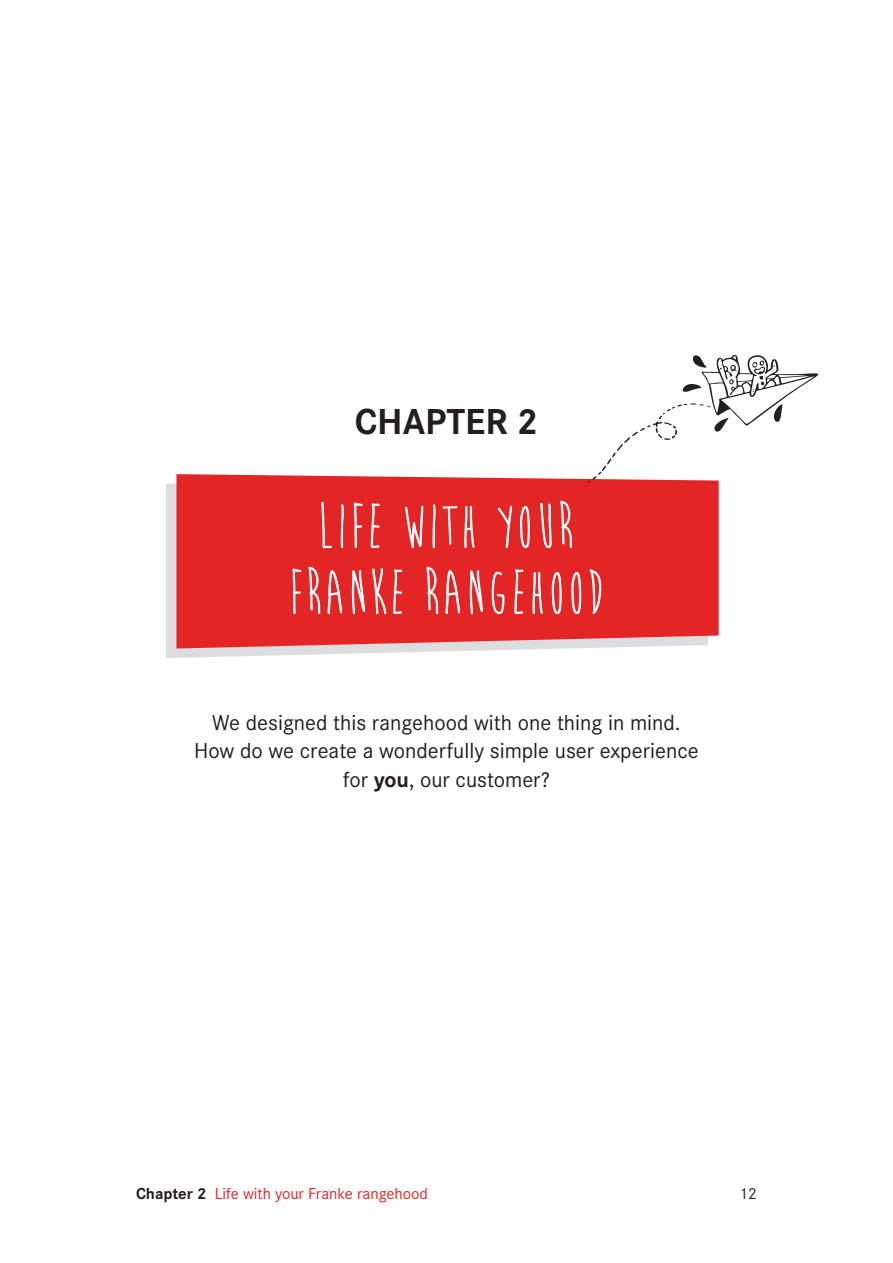
<style>
.page{position:relative;width:893px;height:1263px;background:#fff}
.page>*{position:absolute;margin:0;border:0;box-sizing:border-box;transform-origin:0 0}
.t1{font:64.5px/66px "Brain Flower";color:#fff;text-align:center}
.t2{font:700 37.5px "Corporate S";color:#231f20}
.t3{font:22.5px/28.5px "Corporate S";color:#231f20;text-align:center}
.t4{font:16.5px "Corporate S";color:#e32525}
.t5{font:16.5px "Corporate S";color:#231f20}
.s1{font-weight:700}
.s2{font-weight:700;color:#231f20}
</style>
<div class="page">
<svg style="left:166px;top:484px;width:409px;height:174px;fill:#dcdddf"></svg>
<div style="left:176px;top:474px;width:543px;height:174px;background:#e32525"></div>
<svg style="left:321px;top:502px;width:11px;height:46px"></svg>
<svg style="left:341px;top:504px;width:3px;height:44px"></svg>
<svg style="left:353px;top:502px;width:10px;height:46px"></svg>
<svg style="left:370px;top:503px;width:10px;height:45px"></svg>
<svg style="left:405px;top:498px;width:19px;height:50px"></svg>
<svg style="left:432px;top:504px;width:4px;height:44px"></svg>
<svg style="left:442px;top:506px;width:16px;height:39px"></svg>
<svg style="left:464px;top:506px;width:11px;height:42px"></svg>
<svg style="left:497px;top:505px;width:15px;height:43px"></svg>
<svg style="left:520px;top:506px;width:10px;height:42px"></svg>
<svg style="left:540px;top:502px;width:12px;height:46px"></svg>
<svg style="left:560px;top:500px;width:12px;height:48px"></svg>
<svg style="left:292px;top:568px;width:9px;height:46px"></svg>
<svg style="left:308px;top:566px;width:13px;height:48px"></svg>
<svg style="left:327px;top:570px;width:15px;height:44px"></svg>
<svg style="left:352px;top:570px;width:13px;height:44px"></svg>
<svg style="left:372px;top:568px;width:15px;height:46px"></svg>
<svg style="left:393px;top:569px;width:9px;height:45px"></svg>
<svg style="left:426px;top:566px;width:12px;height:48px"></svg>
<svg style="left:445px;top:570px;width:15px;height:44px"></svg>
<svg style="left:469px;top:570px;width:14px;height:44px"></svg>
<svg style="left:491px;top:571px;width:14px;height:43px"></svg>
<svg style="left:514px;top:569px;width:10px;height:45px"></svg>
<svg style="left:532px;top:572px;width:11px;height:42px"></svg>
<svg style="left:551px;top:572px;width:11px;height:42px"></svg>
<svg style="left:571px;top:572px;width:10px;height:42px"></svg>
<svg style="left:589px;top:569px;width:13px;height:45px"></svg>
<svg style="left:587px;top:355px;width:231px;height:128px"></svg>
<h2 class="t2" style="left:355px;top:392px;width:185px">CHAPTER 2</h2>
<h1 class="t1" style="left:287px;top:494px;width:320px">LIFE WITH YOUR<br>FRANKE RANGEHOOD</h1>
<p class="t3" style="left:194px;top:706px;width:506px">We designed this rangehood with one thing in mind.<br>How do we create a wonderfully simple user experience for <span class="s1">you</span>, our customer?</p>
<p class="t4" style="left:136px;top:1182px;width:293px"><span class="s2">Chapter 2</span> Life with your Franke rangehood</p>
<p class="t5" style="left:739px;top:1182px;width:19px">12</p>
</div>
